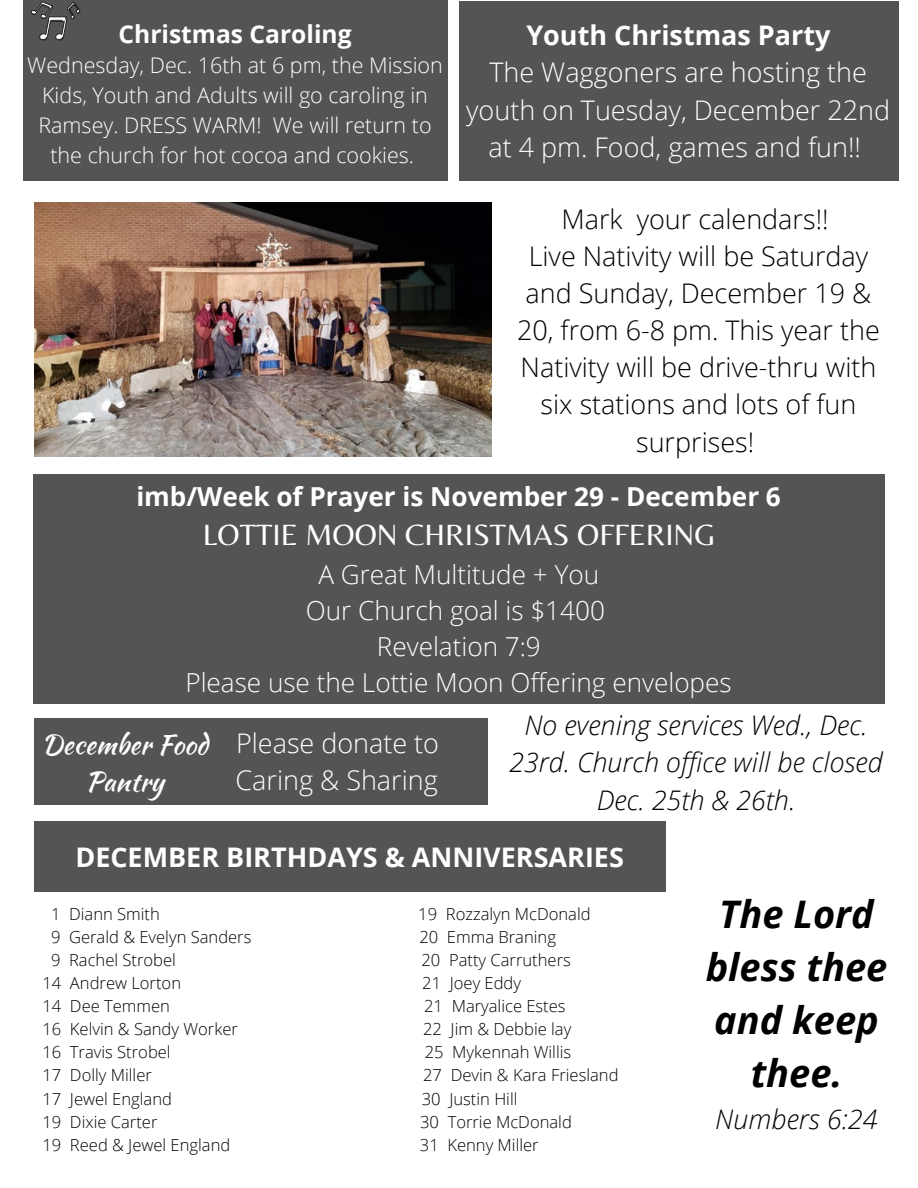
<style>
.page{position:relative;width:918px;height:1188px;background:#fff}
.page>*{position:absolute;margin:0;border:0;box-sizing:border-box;transform-origin:0 0}
.t1{font:italic 700 37.95px/52.8px "Open Sans";color:#000;text-align:center}
.t2{font:30.45px "Belleza";color:#fff}
.t3{font:300 27px/37.2px "Open Sans";color:#000;text-align:center}
.t4{font:300 27px/37.2px "Open Sans";color:#fff}
.t5{font:italic 300 27px/37.2px "Open Sans";color:#000;text-align:center}
.t6{font:700 27px "Open Sans";color:#fff}
.t7{font:27px/37.2px "Kaushan Script";color:#fff;text-align:center}
.t8{font:300 26.1px/36px "Open Sans";color:#fff;text-align:center}
.t9{font:700 26.1px "Open Sans";color:#fff}
.t10{font:700 24.6px "Open Sans";color:#fff}
.t11{font:300 21.45px/30px "Open Sans";color:#fff;text-align:center}
.t12{font:300 16.65px "Open Sans";color:#000}
</style>
<div class="page">
<div style="left:34px;top:821px;width:631px;height:71px;background:#545454"></div>
<div style="left:34px;top:718px;width:454px;height:86px;background:#545454"></div>
<div style="left:33px;top:474px;width:852px;height:230px;background:#545454"></div>
<img style="left:34px;top:202px;width:457px;height:255px">
<div style="left:23px;top:0;width:424px;height:181px;background:#545454"></div>
<div style="left:459px;top:1px;width:439px;height:180px;background:#545454"></div>
<svg style="left:31px;top:1px;width:49px;height:40px"></svg>
<h3 class="t10" style="left:119px;top:17px;width:235px">Christmas Caroling</h3>
<p class="t11" style="left:27px;top:49px;width:417px">Wednesday, Dec. 16th at 6 pm, the Mission Kids, Youth and Adults will go caroling in Ramsey. DRESS WARM! We will return to the church for hot cocoa and cookies.</p>
<h3 class="t6" style="left:526px;top:16px;width:306px">Youth Christmas Party</h3>
<h3 class="t4" style="left:466px;top:53px;width:425px;text-align:center">The Waggoners are hosting the youth on Tuesday, December 22nd at 4 pm. Food, games and fun!!</h3>
<h3 class="t3" style="left:517px;top:200px;width:364px">Mark your calendars!!<br>Live Nativity will be Saturday and Sunday, December 19 &amp;<br>20, from 6-8 pm. This year the<br>Nativity will be drive-thru with six stations and lots of fun surprises!</h3>
<h3 class="t9" style="left:136px;top:478px;width:646px">imb/Week of Prayer is November 29 - December 6</h3>
<h2 class="t2" style="left:203px;top:517px;width:514px">LOTTIE MOON CHRISTMAS OFFERING</h2>
<h3 class="t8" style="left:185px;top:556px;width:548px">A Great Multitude + You<br>Our Church goal is $1400<br>Revelation 7:9<br>Please use the Lottie Moon Offering envelopes</h3>
<h3 class="t7" style="left:42px;top:726px;width:168px">December Food<br>Pantry</h3>
<h3 class="t4" style="left:236px;top:724px;width:205px">Please donate to<br>Caring &amp; Sharing</h3>
<h3 class="t5" style="left:509px;top:706px;width:375px">No evening services Wed., Dec.<br>23rd. Church office will be closed<br>Dec. 25th &amp; 26th.</h3>
<h3 class="t6" style="left:75px;top:838px;width:550px">DECEMBER BIRTHDAYS &amp; ANNIVERSARIES</h3>
<p class="t12" style="left:51px;top:902px;width:110px">1 Diann Smith</p>
<p class="t12" style="left:418px;top:902px;width:174px">19 Rozzalyn McDonald</p>
<p class="t12" style="left:51px;top:925px;width:202px">9 Gerald &amp; Evelyn Sanders</p>
<p class="t12" style="left:419px;top:925px;width:138px">20 Emma Braning</p>
<p class="t12" style="left:51px;top:948px;width:126px">9 Rachel Strobel</p>
<p class="t12" style="left:421px;top:948px;width:151px">20 Patty Carruthers</p>
<p class="t12" style="left:42px;top:971px;width:140px">14 Andrew Lorton</p>
<p class="t12" style="left:422px;top:971px;width:100px">21 Joey Eddy</p>
<p class="t12" style="left:42px;top:994px;width:129px">14 Dee Temmen</p>
<p class="t12" style="left:424px;top:994px;width:143px">21 Maryalice Estes</p>
<p class="t12" style="left:42px;top:1017px;width:197px">16 Kelvin &amp; Sandy Worker</p>
<p class="t12" style="left:423px;top:1017px;width:150px">22 Jim &amp; Debbie lay</p>
<p class="t12" style="left:42px;top:1041px;width:130px">16 Travis Strobel</p>
<p class="t12" style="left:425px;top:1041px;width:148px">25 Mykennah Willis</p>
<p class="t12" style="left:42px;top:1064px;width:111px">17 Dolly Miller</p>
<p class="t12" style="left:423px;top:1064px;width:197px">27 Devin &amp; Kara Friesland</p>
<p class="t12" style="left:42px;top:1087px;width:131px">17 Jewel England</p>
<p class="t12" style="left:422px;top:1087px;width:97px">30 Justin Hill</p>
<p class="t12" style="left:42px;top:1110px;width:117px">19 Dixie Carter</p>
<p class="t12" style="left:420px;top:1110px;width:153px">30 Torrie McDonald</p>
<p class="t12" style="left:42px;top:1133px;width:189px">19 Reed &amp; Jewel England</p>
<p class="t12" style="left:420px;top:1133px;width:120px">31 Kenny Miller</p>
<h1 class="t1" style="left:706px;top:887px;width:183px">The Lord bless thee and keep thee.</h1>
<h3 class="t5" style="left:715px;top:1100px;width:164px">Numbers 6:24</h3>
</div>
